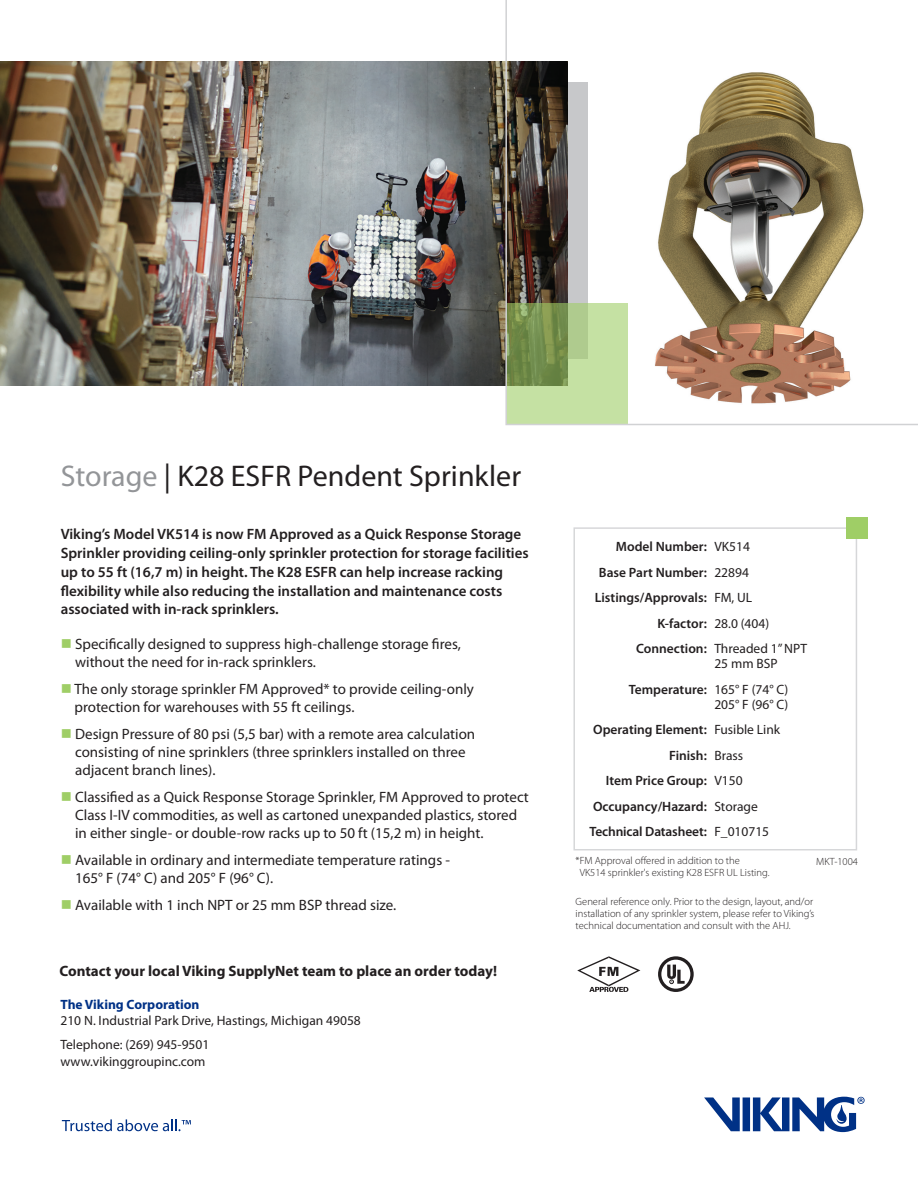
<style>
.page{position:relative;width:918px;height:1188px;background:#fff}
.page>*{position:absolute;margin:0;border:0;box-sizing:border-box;transform-origin:0 0}
.t1{font:30px "Myriad Pro";color:#231f20}
.t2{font:15px/18px "Myriad Pro";color:#231f20}
.t3{font:600 15px/18.8px "Myriad Pro";color:#231f20}
.t4{font:700 15px "Myriad Pro";color:#231f20}
.t5{font:600 13.5px "Myriad Pro";color:#231f20}
.t6{font:13.5px "Myriad Pro";color:#231f20}
.t7{font:700 13.5px "Myriad Pro";color:#003186}
.t8{font:300 10.5px/12px "Myriad Pro";color:#231f20;text-align:justify}
.s1{color:#939598}
.s2{color:#9fce66}
.s3{font-weight:400}
.s4{font-weight:600}
</style>
<div class="page">
<img style="left:0;top:62px;width:505px;height:324px">
<svg style="left:704px;top:1097px;width:161px;height:35px"></svg>
<svg style="left:62px;top:1119px;width:129px;height:12px"></svg>
<div style="left:573px;top:527px;width:284px;height:323px;border:2px solid #bcbdc0"></div>
<div style="left:846px;top:517px;width:21px;height:22px;background:#9fce66"></div>
<svg style="left:505px;top:0;width:413px;height:426px"></svg>
<svg style="left:577px;top:956px;width:63px;height:36px"></svg>
<svg style="left:658px;top:956px;width:36px;height:36px"></svg>
<p class="t1" style="left:61px;top:458px;width:462px"><span class="s1">Storage</span> | K28 ESFR Pendent Sprinkler</p>
<p class="t3" style="left:61px;top:525px;width:470px">Viking’s Model VK514 is now FM Approved as a Quick Response Storage Sprinkler providing ceiling-only sprinkler protection for storage facilities up to 55 ft (16,7 m) in height. The K28 ESFR can help increase racking flexibility while also reducing the installation and maintenance costs associated with in-rack sprinklers.</p>
<p class="t2" style="left:75px;top:635px;width:387px;text-indent:-14px"><span class="s2">■</span> Specifically designed to suppress high-challenge storage fires, without the need for in-rack sprinklers.</p>
<p class="t2" style="left:75px;top:680px;width:401px;text-indent:-14px"><span class="s2">■</span> The only storage sprinkler FM Approved* to provide ceiling-only protection for warehouses with 55 ft ceilings.</p>
<p class="t2" style="left:75px;top:725px;width:402px;text-indent:-14px"><span class="s2">■</span> Design Pressure of 80 psi (5,5 bar) with a remote area calculation consisting of nine sprinklers (three sprinklers installed on three adjacent branch lines).</p>
<p class="t2" style="left:75px;top:788px;width:455px;text-indent:-14px"><span class="s2">■</span> Classified as a Quick Response Storage Sprinkler, FM Approved to protect<br>Class I-IV commodities, as well as cartoned unexpanded plastics, stored in either single- or double-row racks up to 50 ft (15,2 m) in height.</p>
<p class="t2" style="left:75px;top:851px;width:376px;text-indent:-14px"><span class="s2">■</span> Available in ordinary and intermediate temperature ratings -<br>165° F (74° C) and 205° F (96° C).</p>
<p class="t2" style="left:61px;top:896px;width:337px"><span class="s2">■</span> Available with 1 inch NPT or 25 mm BSP thread size.</p>
<p class="t4" style="left:59px;top:961px;width:439px">Contact your local Viking SupplyNet team to place an order today!</p>
<p class="t7" style="left:60px;top:996px;width:141px">The Viking Corporation</p>
<p class="t6" style="left:60px;top:1013px;width:302px">210 N. Industrial Park Drive, Hastings, Michigan 49058</p>
<p class="t6" style="left:60px;top:1037px;width:150px">Telephone: (269) 945-9501</p>
<p class="t6" style="left:60px;top:1053px;width:147px">www.vikinggroupinc.com</p>
<p class="t5" style="left:616px;top:538px;width:136px">Model Number: <span class="s3">VK514</span></p>
<p class="t5" style="left:599px;top:564px;width:152px">Base Part Number: <span class="s3">22894</span></p>
<p class="t5" style="left:595px;top:589px;width:159px">Listings/Approvals: <span class="s3">FM, UL</span></p>
<p class="t5" style="left:657px;top:615px;width:113px">K-factor: <span class="s3">28.0 (404)</span></p>
<p class="t6" style="left:636px;top:640px;width:172px"><span class="s4">Connection:</span> Threaded 1” NPT</p>
<p class="t6" style="left:714px;top:655px;width:65px">25 mm BSP</p>
<p class="t5" style="left:629px;top:681px;width:161px">Temperature: <span class="s3">165° F (74° C)</span></p>
<p class="t6" style="left:714px;top:696px;width:76px">205° F (96° C)</p>
<p class="t5" style="left:593px;top:721px;width:189px">Operating Element: <span class="s3">Fusible Link</span></p>
<p class="t5" style="left:669px;top:747px;width:76px">Finish: <span class="s3">Brass</span></p>
<p class="t5" style="left:606px;top:772px;width:138px">Item Price Group: <span class="s3">V150</span></p>
<p class="t5" style="left:593px;top:798px;width:166px">Occupancy/Hazard: <span class="s3">Storage</span></p>
<p class="t5" style="left:589px;top:823px;width:181px">Technical Datasheet: <span class="s3">F_010715</span></p>
<p class="t8" style="left:576px;top:854px;width:166px">*FM Approval offered in addition to the</p>
<p class="t8" style="left:816px;top:855px;width:43px">MKT-1004</p>
<p class="t8" style="left:580px;top:866px;width:191px">VK514 sprinkler's existing K28 ESFR UL Listing.</p>
<p class="t8" style="left:576px;top:895px;width:240px">General reference only. Prior to the design, layout, and/or installation of any sprinkler system, please refer to Viking’s technical documentation and consult with the AHJ.</p>
</div>
